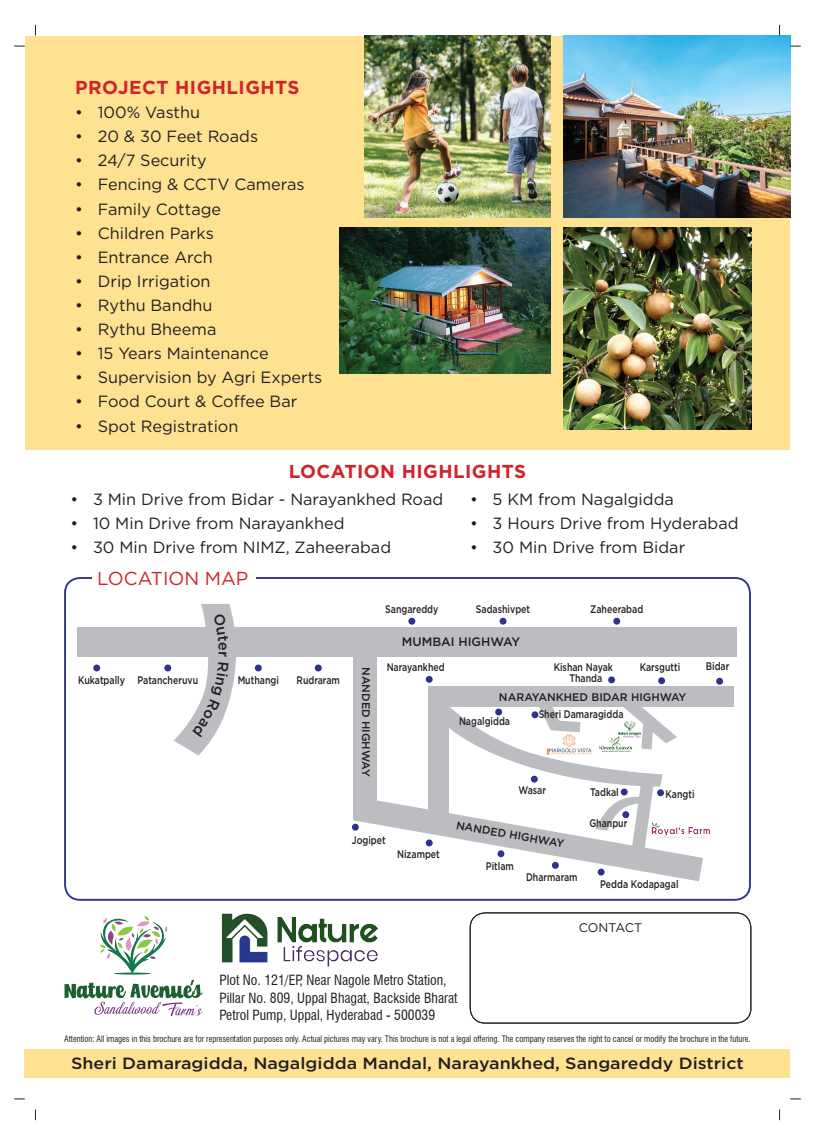
<style>
.page{position:relative;width:815px;height:1145px;background:#fff}
.page>*{position:absolute;margin:0;border:0;box-sizing:border-box;transform-origin:0 0}
.t1{font:700 18.75px "Gotham";letter-spacing:.025em;color:#d1232a}
.t2{font:18.75px "Gotham";color:#d1232a}
.t3{font:16.25px "Gotham";color:#231f20}
.t4{font:500 16.25px "Gotham";color:#231f20;scale:1.1 1}
.t5{font:condensed 13.75px/17.2px "Swiss 721 BT";color:#231f20}
.t6{font:12.5px "Gotham";letter-spacing:-.01em;color:#231f20}
.t7{font:500 12.25px "Gotham";color:#231f20}
.t8{font:500 11px/11.8px "Gotham";color:#231f20;text-align:center;scale:.8 1}
.t9{font:500 11px "Gotham";color:#231f20}
.t10{font:condensed 8.75px "Swiss 721 BT";color:#231f20;scale:.96 1}
</style>
<div class="page">
<div style="left:25px;top:36px;width:765px;height:413px;background:#ffe192"></div>
<div style="left:25px;top:1049px;width:765px;height:28px;background:#ffe192"></div>
<img style="left:563px;top:35px;width:227px;height:182px">
<img style="left:364px;top:35px;width:187px;height:182px">
<img style="left:340px;top:228px;width:211px;height:146px">
<img style="left:563px;top:228px;width:188px;height:201px">
<img style="left:703px;top:829px;width:7px;height:10px">
<div style="left:64px;top:577px;width:687px;height:323px;border:2px solid #2e3092;border-radius:15px"></div>
<div style="left:92px;top:573px;width:164px;height:10px;background:#fff"></div>
<div style="left:77px;top:627px;width:659px;height:30px;background:#bcbdc0"></div>
<div style="left:353px;top:636px;width:24px;height:183px;background:#bcbdc0"></div>
<div style="left:437px;top:686px;width:297px;height:21px;background:#bcbdc0"></div>
<div style="left:93px;top:664px;width:7px;height:7px;background:#2e3092;border-radius:50%"></div>
<div style="left:164px;top:664px;width:7px;height:7px;background:#2e3092;border-radius:50%"></div>
<div style="left:255px;top:664px;width:7px;height:7px;background:#2e3092;border-radius:50%"></div>
<div style="left:315px;top:664px;width:7px;height:7px;background:#2e3092;border-radius:50%"></div>
<div style="left:408px;top:617px;width:7px;height:7px;background:#2e3092;border-radius:50%"></div>
<div style="left:500px;top:617px;width:7px;height:7px;background:#2e3092;border-radius:50%"></div>
<div style="left:613px;top:617px;width:7px;height:7px;background:#2e3092;border-radius:50%"></div>
<div style="left:658px;top:677px;width:7px;height:7px;background:#2e3092;border-radius:50%"></div>
<div style="left:608px;top:676px;width:7px;height:7px;background:#2e3092;border-radius:50%"></div>
<div style="left:716px;top:677px;width:7px;height:7px;background:#2e3092;border-radius:50%"></div>
<div style="left:426px;top:676px;width:7px;height:7px;background:#2e3092;border-radius:50%"></div>
<svg style="left:353px;top:687px;width:350px;height:194px"></svg>
<div style="left:531px;top:711px;width:7px;height:7px;background:#2e3092;border-radius:50%"></div>
<img style="left:546px;top:733px;width:46px;height:23px">
<div style="left:470px;top:912px;width:281px;height:111px;border:1px solid #231f20;border-radius:15px"></div>
<svg style="left:100px;top:915px;width:68px;height:57px"></svg>
<hr style="left:114px;top:972px;width:37px;height:2px;background:#127949;border-radius:50%">
<svg style="left:65px;top:980px;width:138px;height:36px"></svg>
<img style="left:221px;top:913px;width:157px;height:54px">
<svg style="left:174px;top:604px;width:62px;height:151px"></svg>
<p class="t1" style="left:75px;top:77px;width:226px">PROJECT HIGHLIGHTS</p>
<p class="t3" style="left:75px;top:102px;width:126px">• 100% Vasthu</p>
<p class="t3" style="left:75px;top:126px;width:184px">• 20 &amp; 30 Feet Roads</p>
<p class="t3" style="left:75px;top:150px;width:133px">• 24/7 Security</p>
<p class="t3" style="left:75px;top:174px;width:231px">• Fencing &amp; CCTV Cameras</p>
<p class="t3" style="left:75px;top:198px;width:147px">• Family Cottage</p>
<p class="t3" style="left:75px;top:222px;width:140px">• Children Parks</p>
<p class="t3" style="left:75px;top:247px;width:139px">• Entrance Arch</p>
<p class="t3" style="left:75px;top:271px;width:137px">• Drip Irrigation</p>
<p class="t3" style="left:75px;top:295px;width:139px">• Rythu Bandhu</p>
<p class="t3" style="left:75px;top:319px;width:143px">• Rythu Bheema</p>
<p class="t3" style="left:75px;top:343px;width:195px">• 15 Years Maintenance</p>
<p class="t3" style="left:75px;top:367px;width:249px">• Supervision by Agri Experts</p>
<p class="t3" style="left:75px;top:391px;width:224px">• Food Court &amp; Coffee Bar</p>
<p class="t3" style="left:75px;top:415px;width:165px">• Spot Registration</p>
<p class="t1" style="left:289px;top:461px;width:239px">LOCATION HIGHLIGHTS</p>
<p class="t3" style="left:70px;top:489px;width:374px">• 3 Min Drive from Bidar - Narayankhed Road</p>
<p class="t3" style="left:70px;top:513px;width:275px">• 10 Min Drive from Narayankhed</p>
<p class="t3" style="left:70px;top:537px;width:322px">• 30 Min Drive from NIMZ, Zaheerabad</p>
<p class="t2" style="left:97px;top:566px;width:153px">LOCATION MAP</p>
<p class="t3" style="left:470px;top:489px;width:205px">• 5 KM from Nagalgidda</p>
<p class="t3" style="left:470px;top:513px;width:270px">• 3 Hours Drive from Hyderabad</p>
<p class="t3" style="left:470px;top:537px;width:217px">• 30 Min Drive from Bidar</p>
<p class="t8" style="left:78px;top:674px;width:60px">Kukatpally</p>
<p class="t8" style="left:137px;top:674px;width:77px">Patancheruvu</p>
<p class="t8" style="left:238px;top:674px;width:53px">Muthangi</p>
<p class="t8" style="left:297px;top:674px;width:56px">Rudraram</p>
<p class="t9" style="left:373px;top:667px;width:111px;rotate:90deg">NANDED HIGHWAY</p>
<p class="t8" style="left:385px;top:603px;width:68px">Sangareddy</p>
<p class="t7" style="left:402px;top:634px;width:120px">MUMBAI HIGHWAY</p>
<p class="t8" style="left:476px;top:603px;width:69px">Sadashivpet</p>
<p class="t8" style="left:590px;top:603px;width:68px">Zaheerabad</p>
<p class="t8" style="left:387px;top:661px;width:74px">Narayankhed</p>
<p class="t8" style="left:554px;top:660px;width:76px">Kishan Nayak<br>Thanda</p>
<p class="t8" style="left:640px;top:661px;width:52px">Karsgutti</p>
<p class="t9" style="left:499px;top:689px;width:189px">NARAYANKHED BIDAR HIGHWAY</p>
<p class="t8" style="left:459px;top:715px;width:65px">Nagalgidda</p>
<p class="t8" style="left:539px;top:708px;width:108px">Sheri Damaragidda</p>
<p class="t8" style="left:518px;top:783px;width:36px">Wasar</p>
<p class="t8" style="left:590px;top:786px;width:37px">Tadkal</p>
<p class="t8" style="left:666px;top:788px;width:38px">Kangti</p>
<p class="t8" style="left:352px;top:833px;width:44px">Jogipet</p>
<p class="t8" style="left:397px;top:848px;width:55px">Nizampet</p>
<p class="t9" style="left:458px;top:817px;width:111px;rotate:10deg">NANDED HIGHWAY</p>
<p class="t8" style="left:486px;top:859px;width:37px">Pitlam</p>
<p class="t8" style="left:526px;top:871px;width:66px">Dharmaram</p>
<p class="t8" style="left:589px;top:817px;width:49px">Ghanpur</p>
<p class="t8" style="left:600px;top:878px;width:100px">Pedda Kodapagal</p>
<p class="t8" style="left:706px;top:659px;width:31px">Bidar</p>
<p class="t6" style="left:579px;top:919px;width:65px">CONTACT</p>
<p class="t5" style="left:219px;top:971px;width:240px">Plot No. 121/EP, Near Nagole Metro Station,<br>Pillar No. 809, Uppal Bhagat, Backside Bharat<br>Petrol Pump, Uppal, Hyderabad - 500039</p>
<p class="t10" style="left:64px;top:1033px;width:716px">Attention: All images in this brochure are for representation purposes only. Actual pictures may vary. This brochure is not a legal offering. The company reserves the right to cancel or modify the brochure in the future.</p>
<p class="t4" style="left:71px;top:1052px;width:613px">Sheri Damaragidda, Nagalgidda Mandal, Narayankhed, Sangareddy District</p>
</div>
